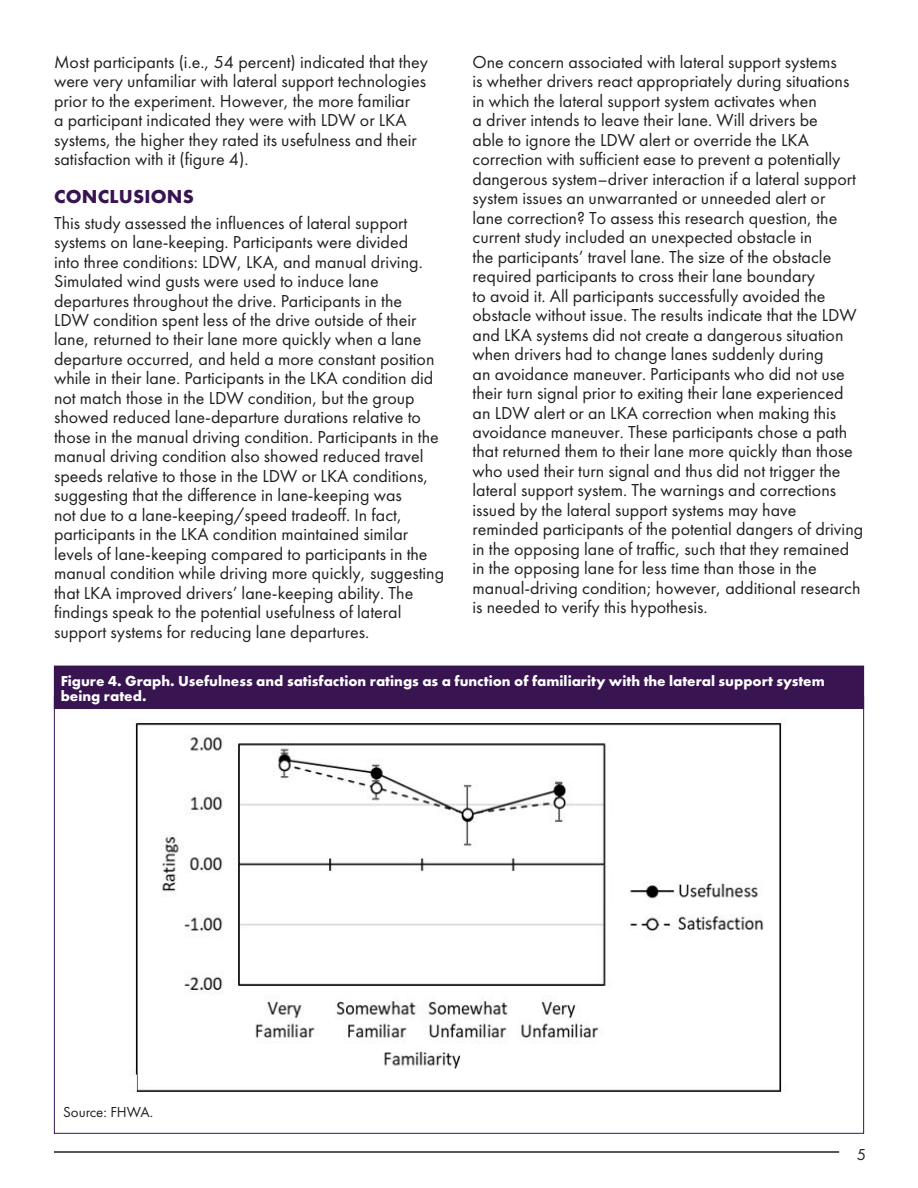
<style>
.page{position:relative;width:918px;height:1188px;background:#fff}
.page>*{position:absolute;margin:0;border:0;box-sizing:border-box;transform-origin:0 0}
.t1{font:700 19.5px "Futura PT";letter-spacing:.01em;color:#381451}
.t2{font:18px/19.5px "Futura PT";color:#231f20}
.t3{font:16.5px "Futura PT";color:#231f20}
.t4{font:700 15px/15px "Futura PT";color:#fff}
.t5{font:15px "Futura PT";color:#231f20}
</style>
<div class="page">
<hr style="left:54px;top:1151px;width:785px;height:2px;background:#231f20">
<img style="left:134px;top:721px;width:651px;height:371px">
<div style="left:54px;top:666px;width:810px;height:43px;background:#381451"></div>
<p class="t2" style="left:54px;top:52px;width:376px">Most participants (i.e., 54 percent) indicated that they were very unfamiliar with lateral support technologies prior to the experiment. However, the more familiar<br>a participant indicated they were with LDW or LKA systems, the higher they rated its usefulness and their satisfaction with it (figure 4).</p>
<h1 class="t1" style="left:54px;top:184px;width:141px">CONCLUSIONS</h1>
<p class="t2" style="left:54px;top:213px;width:392px">This study assessed the influences of lateral support systems on lane-keeping. Participants were divided<br>into three conditions: LDW, LKA, and manual driving.<br>Simulated wind gusts were used to induce lane departures throughout the drive. Participants in the<br>LDW condition spent less of the drive outside of their lane, returned to their lane more quickly when a lane departure occurred, and held a more constant position while in their lane. Participants in the LKA condition did not match those in the LDW condition, but the group showed reduced lane-departure durations relative to those in the manual driving condition. Participants in the manual driving condition also showed reduced travel speeds relative to those in the LDW or LKA conditions, suggesting that the difference in lane-keeping was<br>not due to a lane-keeping/speed tradeoff. In fact, participants in the LKA condition maintained similar levels of lane-keeping compared to participants in the manual condition while driving more quickly, suggesting that LKA improved drivers’ lane-keeping ability. The findings speak to the potential usefulness of lateral support systems for reducing lane departures.</p>
<p class="t2" style="left:473px;top:52px;width:392px">One concern associated with lateral support systems<br>is whether drivers react appropriately during situations in which the lateral support system activates when<br>a driver intends to leave their lane. Will drivers be<br>able to ignore the LDW alert or override the LKA correction with sufficient ease to prevent a potentially dangerous system–driver interaction if a lateral support system issues an unwarranted or unneeded alert or<br>lane correction? To assess this research question, the current study included an unexpected obstacle in<br>the participants’ travel lane. The size of the obstacle required participants to cross their lane boundary<br>to avoid it. All participants successfully avoided the obstacle without issue. The results indicate that the LDW and LKA systems did not create a dangerous situation when drivers had to change lanes suddenly during<br>an avoidance maneuver. Participants who did not use their turn signal prior to exiting their lane experienced an LDW alert or an LKA correction when making this avoidance maneuver. These participants chose a path that returned them to their lane more quickly than those who used their turn signal and thus did not trigger the lateral support system. The warnings and corrections issued by the lateral support systems may have reminded participants of the potential dangers of driving in the opposing lane of traffic, such that they remained in the opposing lane for less time than those in the manual-driving condition; however, additional research is needed to verify this hypothesis.</p>
<p class="t4" style="left:61px;top:673px;width:766px">Figure 4. Graph. Usefulness and satisfaction ratings as a function of familiarity with the lateral support system being rated.</p>
<p class="t5" style="left:63px;top:1103px;width:92px">Source: FHWA.</p>
<p class="t3" style="left:857px;top:1145px;width:11px">5</p>
</div>
